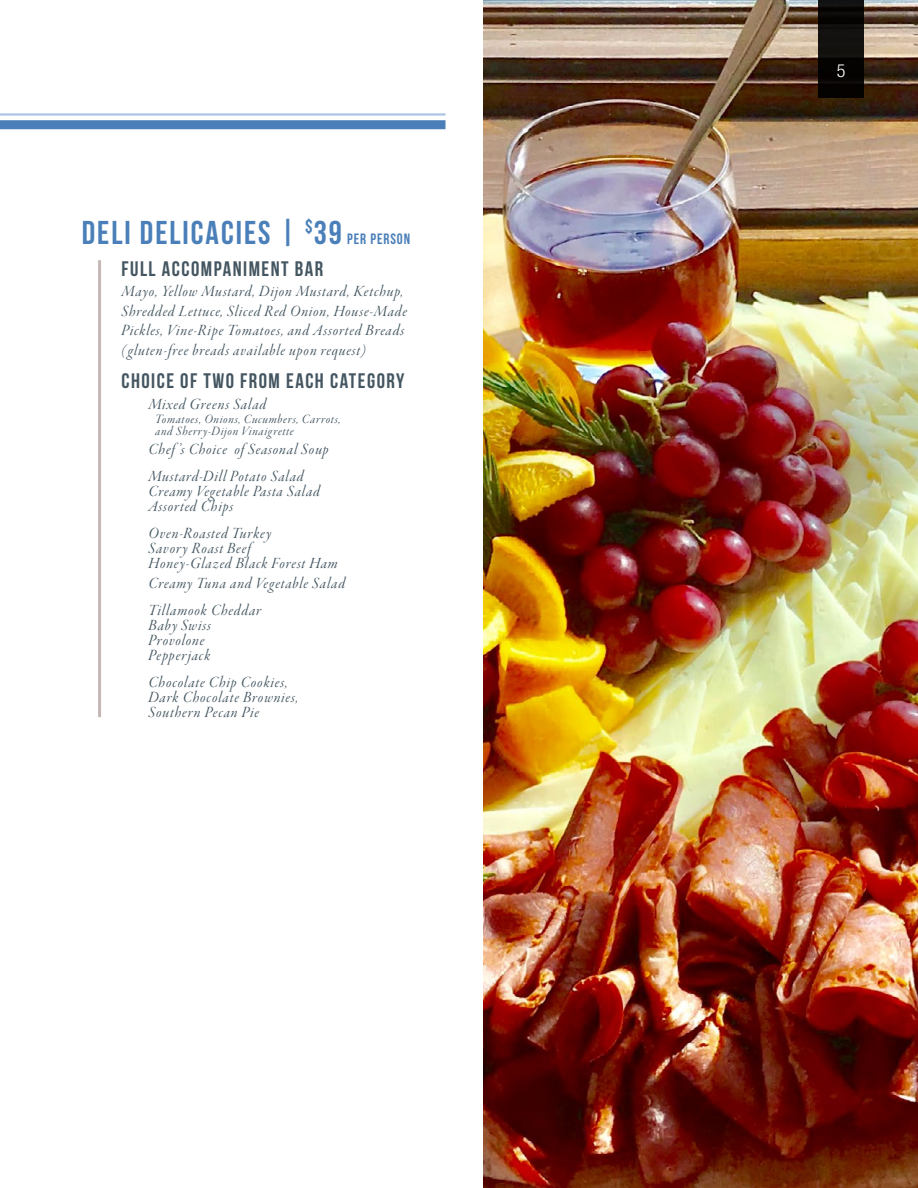
<style>
.page{position:relative;width:918px;height:1188px;background:#fff}
.page>*{position:absolute;margin:0;border:0;box-sizing:border-box;transform-origin:0 0}
.t1{font:700 33px "Bebas Neue";letter-spacing:.06em;color:#4a7fb9}
.t2{font:700 21px "Bebas Neue";letter-spacing:.07em;color:#445661}
.t3{font:300 condensed 18px "Helvetica Neue LT Std";color:#fff}
.t4{font:16.5px/15px "Garamond Premr Pro It Disp";letter-spacing:.05em;color:#445661}
.t5{font:13.5px/12px "Garamond Premr Pro It Disp";letter-spacing:.05em;color:#445661}
.s1{font-size:15px}
</style>
<div class="page">
<div style="left:0;top:120px;width:446px;height:9px;background:#4a7fb9"></div>
<hr style="left:0;top:113px;width:446px;height:3px;background:#abc4e7">
<img style="left:483px;top:0;width:435px;height:1188px">
<div style="left:818px;top:0;width:46px;height:98px;background:linear-gradient(to right,#0b0907,#0b0a08)"></div>
<hr style="left:98px;top:260px;width:3px;height:457px;background:#c5b7b5">
<h1 class="t1" style="left:82px;top:214px;width:330px">DELI DELICACIES | <sup>$</sup>39 <span class="s1">PER PERSON</span></h1>
<p class="t2" style="left:122px;top:257px;width:203px">FULL ACCOMPANIMENT BAR</p>
<p class="t4" style="left:122px;top:282px;width:287px;line-height:19.8px">Mayo, Yellow Mustard, Dijon Mustard, Ketchup, Shredded Lettuce, Sliced Red Onion, House-Made Pickles, Vine-Ripe Tomatoes, and Assorted Breads (gluten-free breads available upon request)</p>
<p class="t2" style="left:122px;top:369px;width:284px">CHOICE OF TWO FROM EACH CATEGORY</p>
<p class="t4" style="left:148px;top:398px;width:119px">Mixed Greens Salad</p>
<p class="t5" style="left:155px;top:414px;width:187px">Tomatoes, Onions, Cucumbers, Carrots, and Sherry-Dijon Vinaigrette</p>
<p class="t4" style="left:148px;top:437px;width:182px;line-height:27px">Chef ’s Choice of Seasonal Soup<br>Mustard-Dill Potato Salad</p>
<p class="t4" style="left:148px;top:485px;width:173px">Creamy Vegetable Pasta Salad<br>Assorted Chips</p>
<p class="t4" style="left:148px;top:527px;width:191px">Oven-Roasted Turkey<br>Savory Roast Beef<br>Honey-Glazed Black Forest Ham</p>
<p class="t4" style="left:148px;top:571px;width:198px;line-height:27px">Creamy Tuna and Vegetable Salad<br>Tillamook Cheddar</p>
<p class="t4" style="left:148px;top:619px;width:64px">Baby Swiss<br>Provolone<br>Pepperjack</p>
<p class="t4" style="left:148px;top:676px;width:151px">Chocolate Chip Cookies,<br>Dark Chocolate Brownies,<br>Southern Pecan Pie</p>
<p class="t3" style="left:837px;top:61px;width:10px">5</p>
</div>
